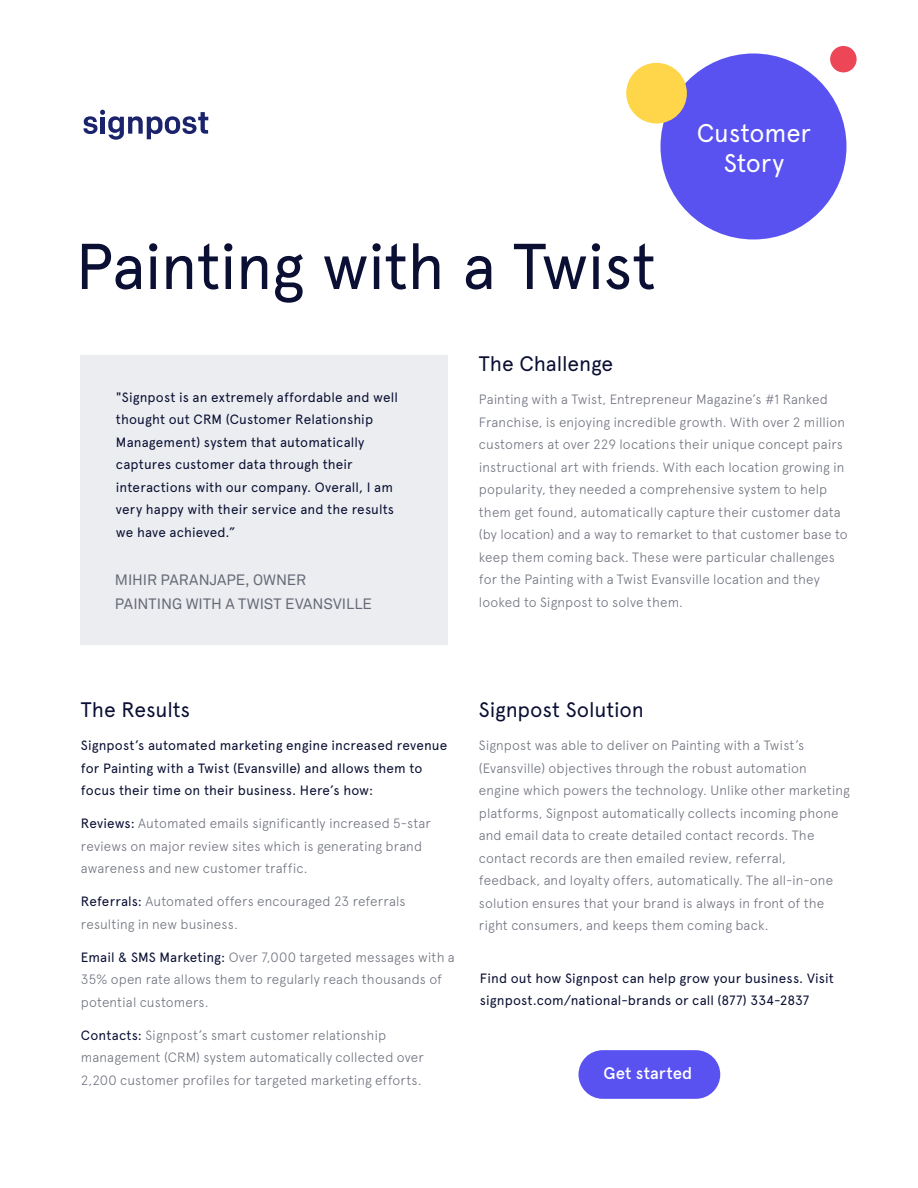
<style>
.page{position:relative;width:918px;height:1188px;background:#fff}
.page>*{position:absolute;margin:0;border:0;box-sizing:border-box;transform-origin:0 0}
.t1{font:64.65px "Apercu";letter-spacing:-.02em;color:#0a0f33}
.t2{font:25.65px/29.4px "Apercu";letter-spacing:-.01em;color:#fff;text-align:center}
.t3{font:21px "Apercu";letter-spacing:-.005em;color:#0a0f33}
.t4{font:500 16.8px "Apercu";letter-spacing:.005em;color:#fff}
.t5{font:15px/24px "Akkurat";letter-spacing:-.005em;color:#666975}
.t6{font:300 13.5px/22.5px "Apercu";letter-spacing:.01em;color:#717480}
.t7{font:13.5px/22.5px "Apercu";letter-spacing:.01em;color:#0a0f33}
.s1{font-weight:400;color:#0a0f33}
</style>
<div class="page">
<div style="left:80px;top:356px;width:367px;height:289px;background:#ebedf0"></div>
<svg style="left:83px;top:110px;width:125px;height:30px"></svg>
<div style="left:100px;top:117px;width:5px;height:17px;background:#1a236b"></div>
<div style="left:660px;top:53px;width:186px;height:186px;background:#5952f0;border-radius:50%"></div>
<div style="left:626px;top:63px;width:61px;height:61px;background:#ffd549;border-radius:50%"></div>
<div style="left:830px;top:46px;width:27px;height:26px;background:#ed4656;border-radius:50%"></div>
<div style="left:579px;top:1050px;width:141px;height:49px;background:#5952f0;border-radius:24px"></div>
<h1 class="t1" style="left:76px;top:218px;width:582px">Painting with a Twist</h1>
<h2 class="t2" style="left:697px;top:117px;width:116px">Customer<br>Story</h2>
<p class="t7" style="left:116px;top:385px;width:283px">"Signpost is an extremely affordable and well thought out CRM (Customer Relationship Management) system that automatically captures customer data through their interactions with our company. Overall, I am very happy with their service and the results we have achieved.”</p>
<p class="t5" style="left:115px;top:568px;width:259px">MIHIR PARANJAPE, OWNER<br>PAINTING WITH A TWIST EVANSVILLE</p>
<h3 class="t3" style="left:479px;top:348px;width:136px">The Challenge</h3>
<p class="t6" style="left:479px;top:387px;width:370px">Painting with a Twist, Entrepreneur Magazine’s #1 Ranked Franchise, is enjoying incredible growth. With over 2 million customers at over 229 locations their unique concept pairs instructional art with friends. With each location growing in popularity, they needed a comprehensive system to help them get found, automatically capture their customer data (by location) and a way to remarket to that customer base to keep them coming back. These were particular challenges for the Painting with a Twist Evansville location and they looked to Signpost to solve them.</p>
<h3 class="t3" style="left:81px;top:694px;width:111px">The Results</h3>
<p class="t7" style="left:81px;top:734px;width:368px">Signpost’s automated marketing engine increased revenue for Painting with a Twist (Evansville) and allows them to focus their time on their business. Here’s how:</p>
<p class="t6" style="left:81px;top:811px;width:351px"><span class="s1">Reviews:</span> Automated emails significantly increased 5-star reviews on major review sites which is generating brand awareness and new customer traffic.</p>
<p class="t6" style="left:81px;top:889px;width:326px"><span class="s1">Referrals:</span> Automated offers encouraged 23 referrals resulting in new business.</p>
<p class="t6" style="left:81px;top:945px;width:375px"><span class="s1">Email &amp; SMS Marketing:</span> Over 7,000 targeted messages with a<br>35% open rate allows them to regularly reach thousands of potential customers.</p>
<p class="t6" style="left:81px;top:1023px;width:344px"><span class="s1">Contacts:</span> Signpost’s smart customer relationship management (CRM) system automatically collected over<br>2,200 customer profiles for targeted marketing efforts.</p>
<h3 class="t3" style="left:479px;top:694px;width:166px">Signpost Solution</h3>
<p class="t6" style="left:479px;top:733px;width:372px">Signpost was able to deliver on Painting with a Twist’s (Evansville) objectives through the robust automation engine which powers the technology. Unlike other marketing platforms, Signpost automatically collects incoming phone and email data to create detailed contact records. The contact records are then emailed review, referral, feedback, and loyalty offers, automatically. The all-in-one solution ensures that your brand is always in front of the right consumers, and keeps them coming back.</p>
<p class="t7" style="left:480px;top:966px;width:356px">Find out how Signpost can help grow your business. Visit signpost.com/national-brands or call (877) 334-2837</p>
<p class="t4" style="left:603px;top:1061px;width:91px">Get started</p>
</div>
